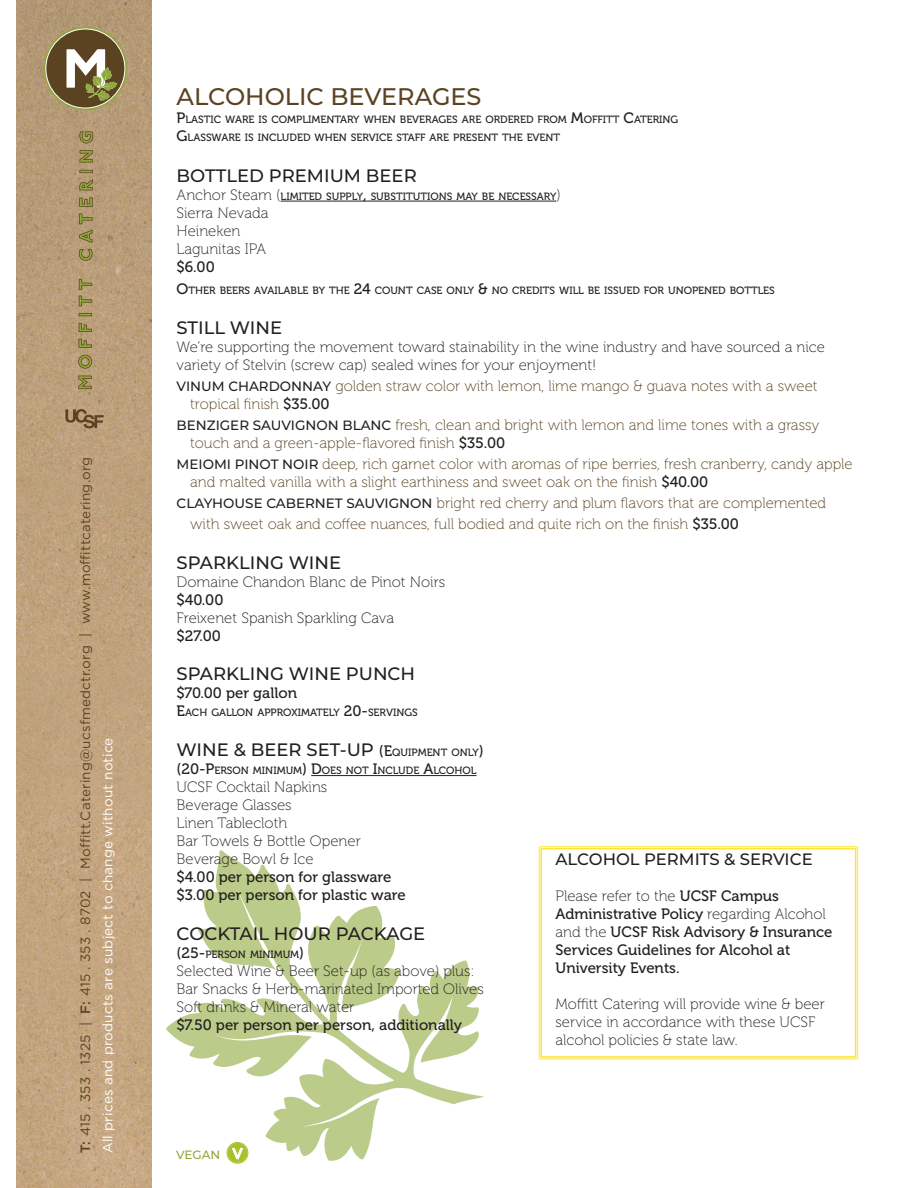
<style>
.page{position:relative;width:918px;height:1188px;background:#fff}
.page>*{position:absolute;margin:0;border:0;box-sizing:border-box;transform-origin:0 0}
.item_before_BL{font:500 24px "Montserrat";color:#5b4321}
.Heading_3{font:500 18px "Montserrat";color:#231f20}
.Body_Text_3{font:500 18px "Montserrat";color:#231f20}
.t1{font:500 16.5px "Montserrat";color:#231f20}
.Body_Text_3-2{font:15px/18px "Museo 100";color:#231f20}
.menu_BL{font:15px/18px "Museo 100";color:#5b4321}
.Body_Text_3-3{font:15px/18px "Museo 500";color:#231f20}
.t2{font:13.5px/22.5px "Gotham";letter-spacing:.015em;color:#5b4321}
.t3{font:500 12px "Montserrat";color:#8ea83a}
.Body_Text_3-4{font:10.5px "Museo 500";color:#231f20}
.s1{font-weight:500}
.s2{color:#fff}
.s3{font-size:15px}
.s4{font-family:"Museo 100";font-size:15px}
.s5{font-family:"Montserrat";font-weight:500;font-size:13.5px;color:#231f20}
.s6{font-family:"Museo 500";color:#231f20}
.s7{font-family:"Museo 500";font-weight:400;font-size:15px}
.s8{font-family:"Museo 500";font-weight:400;font-size:10.5px}
.s9{font-family:"Museo 500"}
.s10{font-family:"Museo 100"}
</style>
<div class="page">
<img style="left:17px;top:0;width:135px;height:1188px">
<svg style="left:78px;top:376px;width:16px;height:13px"></svg>
<svg style="left:78px;top:355px;width:14px;height:14px"></svg>
<svg style="left:78px;top:339px;width:14px;height:9px"></svg>
<svg style="left:79px;top:323px;width:13px;height:9px"></svg>
<svg style="left:79px;top:313px;width:13px;height:3px"></svg>
<svg style="left:79px;top:296px;width:13px;height:10px"></svg>
<svg style="left:79px;top:279px;width:13px;height:11px"></svg>
<svg style="left:79px;top:249px;width:14px;height:12px"></svg>
<svg style="left:79px;top:230px;width:14px;height:13px"></svg>
<svg style="left:79px;top:213px;width:14px;height:11px"></svg>
<svg style="left:79px;top:197px;width:14px;height:10px"></svg>
<svg style="left:79px;top:179px;width:14px;height:11px"></svg>
<svg style="left:79px;top:170px;width:14px;height:3px"></svg>
<svg style="left:79px;top:150px;width:14px;height:13px"></svg>
<svg style="left:79px;top:131px;width:15px;height:13px"></svg>
<svg style="left:44px;top:27px;width:83px;height:83px;background:#8e7f5a"></svg>
<svg style="left:65px;top:409px;width:39px;height:19px"></svg>
<svg style="left:166px;top:850px;width:228px;height:259px"></svg>
<hr style="left:281px;top:201px;width:275px;height:1px;background:#231f20">
<hr style="left:311px;top:775px;width:166px;height:1px;background:#231f20">
<div style="left:227px;top:1142px;width:21px;height:21px;border:1px solid #abc02a;border-radius:50%"></div>
<div style="left:228px;top:1143px;width:19px;height:20px;background:#abc02a;border-radius:50%"></div>
<svg style="left:232px;top:1148px;width:11px;height:11px"></svg>
<div style="left:539px;top:846px;width:319px;height:213px;border:1px solid #ffe437"></div>
<div style="left:540px;top:848px;width:316px;height:210px;border:2px solid #ffe437"></div>
<svg style="left:80px;top:836px;width:10px;height:12px"></svg>
<svg style="left:80px;top:552px;width:10px;height:12px"></svg>
<p class="t2" style="left:74px;top:1153px;width:698px;rotate:-90deg"><span class="s1">T:</span> 415 . 353 . 1325 | <span class="s1">F:</span> 415 . 353 . 8702 | Mo tt.Catering@ucsfmedctr.org | www.mo ttcatering.org<br><span class="s2">All prices and products are subject to change without notice</span></p>
<p class="item_before_BL" style="left:177px;top:80px;width:306px">ALCOHOLIC BEVERAGES</p>
<p class="Body_Text_3-4" style="left:177px;top:114px;width:503px"><span class="s3">P</span>LASTIC WARE IS COMPLIMENTARY WHEN BEVERAGES ARE ORDERED FROM <span class="s3">M</span>OFFITT <span class="s3">C</span>ATERING</p>
<p class="Body_Text_3-4" style="left:177px;top:132px;width:385px"><span class="s3">G</span>LASSWARE IS INCLUDED WHEN SERVICE STAFF ARE PRESENT THE EVENT</p>
<p class="Heading_3" style="left:177px;top:163px;width:242px">BOTTLED PREMIUM BEER</p>
<p class="Body_Text_3-4" style="left:177px;top:190px;width:386px"><span class="s4">Anchor Steam (</span>LIMITED SUPPLY<span class="s3">,</span> SUBSTITUTIONS MAY BE NECESSARY<span class="s4">)</span></p>
<p class="Body_Text_3-2" style="left:177px;top:204px;width:93px">Sierra Nevada</p>
<p class="Body_Text_3-2" style="left:177px;top:222px;width:91px">Heineken<br>Lagunitas IPA</p>
<p class="Body_Text_3-3" style="left:177px;top:258px;width:40px">$6.00</p>
<p class="Body_Text_3-4" style="left:177px;top:285px;width:600px"><span class="s3">O</span>THER BEERS AVAILABLE BY THE <span class="s3">24</span> COUNT CASE ONLY <span class="s3">&amp;</span> NO CREDITS WILL BE ISSUED FOR UNOPENED BOTTLES</p>
<p class="Body_Text_3" style="left:177px;top:315px;width:107px">STILL WINE</p>
<p class="Body_Text_3-2" style="left:177px;top:338px;width:650px">We’re supporting the movement toward stainability in the wine industry and have sourced a nice variety of Stelvin (screw cap) sealed wines for your enjoyment!</p>
<p class="menu_BL" style="left:190px;top:377px;width:629px;text-indent:-14px"><span class="s5">VINUM CHARDONNAY</span> golden straw color with lemon, lime mango &amp; guava notes with a sweet tropical finish <span class="s6">$35.00</span></p>
<p class="menu_BL" style="left:190px;top:416px;width:631px;text-indent:-14px"><span class="s5">BENZIGER SAUVIGNON BLANC</span> fresh, clean and bright with lemon and lime tones with a grassy touch and a green-apple-flavored finish <span class="s6">$35.00</span></p>
<p class="menu_BL" style="left:190px;top:455px;width:664px;text-indent:-14px"><span class="s5">MEIOMI PINOT NOIR</span> deep, rich garnet color with aromas of ripe berries, fresh cranberry, candy apple and malted vanilla with a slight earthiness and sweet oak on the finish <span class="s6">$40.00</span></p>
<p class="menu_BL" style="left:190px;top:492px;width:638px;line-height:21.6px;text-indent:-14px"><span class="s5">CLAYHOUSE CABERNET SAUVIGNON</span> bright red cherry and plum flavors that are complemented with sweet oak and coffee nuances, full bodied and quite rich on the finish <span class="s6">$35.00</span></p>
<p class="Heading_3" style="left:177px;top:550px;width:166px">SPARKLING WINE</p>
<p class="Body_Text_3-2" style="left:177px;top:573px;width:270px">Domaine Chandon Blanc de Pinot Noirs</p>
<p class="Body_Text_3-3" style="left:177px;top:591px;width:48px">$40.00</p>
<p class="Body_Text_3-2" style="left:177px;top:609px;width:219px">Freixenet Spanish Sparkling Cava</p>
<p class="Body_Text_3-3" style="left:177px;top:627px;width:46px">$27.00</p>
<p class="Heading_3" style="left:177px;top:662px;width:240px">SPARKLING WINE PUNCH</p>
<p class="Body_Text_3-3" style="left:177px;top:685px;width:122px">$70.00 per gallon</p>
<p class="Body_Text_3-4" style="left:177px;top:707px;width:243px"><span class="s3">E</span>ACH GALLON APPROXIMATELY <span class="s3">20-</span>SERVINGS</p>
<p class="Heading_3" style="left:177px;top:737px;width:309px">WINE &amp; BEER SET-UP <span class="s7">(E</span><span class="s8">QUIPMENT ONLY</span><span class="s7">)</span></p>
<p class="Body_Text_3-4" style="left:177px;top:765px;width:301px"><span class="s3">(20-P</span>ERSON MINIMUM<span class="s3">) D</span>OES NOT <span class="s3">I</span>NCLUDE <span class="s3">A</span>LCOHOL</p>
<p class="Body_Text_3-2" style="left:177px;top:778px;width:152px">UCSF Cocktail Napkins</p>
<p class="Body_Text_3-2" style="left:177px;top:796px;width:117px">Beverage Glasses</p>
<p class="Body_Text_3-2" style="left:177px;top:814px;width:112px">Linen Tablecloth</p>
<p class="Body_Text_3-2" style="left:177px;top:832px;width:186px">Bar Towels &amp; Bottle Opener</p>
<p class="Body_Text_3-2" style="left:177px;top:850px;width:138px">Beverage Bowl &amp; Ice</p>
<p class="Body_Text_3-3" style="left:177px;top:868px;width:216px">$4.00 per person for glassware</p>
<p class="Body_Text_3-3" style="left:177px;top:886px;width:231px">$3.00 per person for plastic ware</p>
<p class="Heading_3" style="left:177px;top:921px;width:250px">COCKTAIL HOUR PACKAGE</p>
<p class="Body_Text_3-4" style="left:177px;top:948px;width:129px"><span class="s3">(25-</span>PERSON MINIMUM<span class="s3">)</span></p>
<p class="Body_Text_3-2" style="left:177px;top:962px;width:299px">Selected Wine &amp; Beer Set-up (as above) plus:</p>
<p class="Body_Text_3-2" style="left:177px;top:980px;width:309px">Bar Snacks &amp; Herb-marinated Imported Olives</p>
<p class="Body_Text_3-2" style="left:177px;top:998px;width:179px">Soft drinks &amp; Mineral water</p>
<p class="Body_Text_3-3" style="left:177px;top:1016px;width:287px">$7.50 per person per person, additionally</p>
<p class="t1" style="left:555px;top:848px;width:259px">ALCOHOL PERMITS &amp; SERVICE</p>
<p class="Body_Text_3-2" style="left:555px;top:888px;width:272px">Please refer to the <span class="s9">UCSF Campus<br>Administrative Policy</span> regarding Alcohol</p>
<p class="Body_Text_3-3" style="left:555px;top:924px;width:278px"><span class="s10">and the</span> UCSF Risk Advisory &amp; Insurance<br>Services Guidelines for Alcohol at<br>University Events.</p>
<p class="Body_Text_3-2" style="left:555px;top:996px;width:271px">Moffitt Catering will provide wine &amp; beer service in accordance with these UCSF alcohol policies &amp; state law.</p>
<p class="t3" style="left:176px;top:1146px;width:46px">VEGAN</p>
</div>
